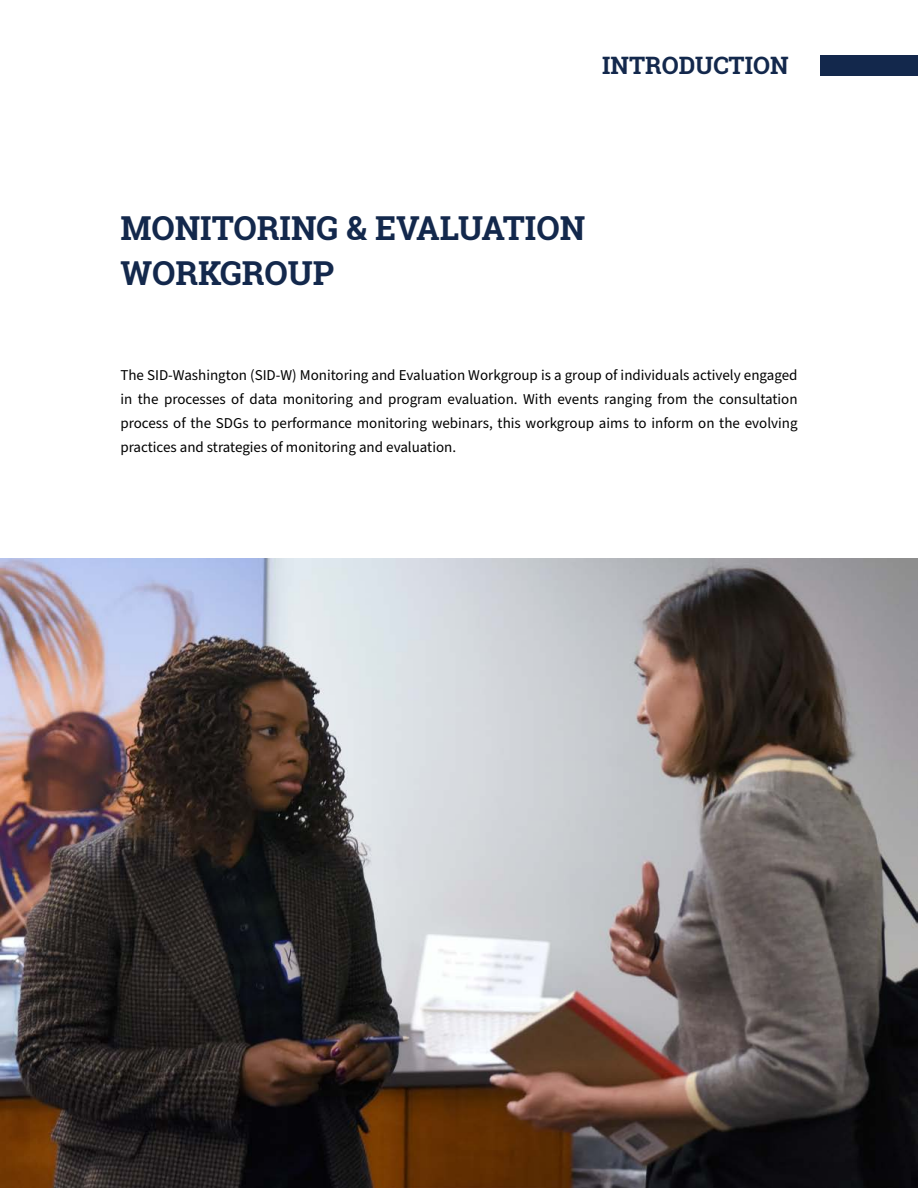
<style>
.page{position:relative;width:918px;height:1188px;background:#fff}
.page>*{position:absolute;margin:0;border:0;box-sizing:border-box;transform-origin:0 0}
.t1{font:700 33px/45px "Roboto Slab";color:#13284c}
.t2{font:700 24px "Roboto Slab";color:#13284c}
.t3{font:15px/24px "Source Sans Pro";color:#000;text-align:justify}
</style>
<div class="page">
<div style="left:820px;top:56px;width:98px;height:20px;background:#13284c"></div>
<img style="left:0;top:558px;width:918px;height:630px">
<h2 class="t2" style="left:602px;top:49px;width:188px">INTRODUCTION</h2>
<h1 class="t1" style="left:120px;top:205px;width:466px">MONITORING &amp; EVALUATION<br>WORKGROUP</h1>
<p class="t3" style="left:120px;top:364px;width:679px">The SID-Washington (SID-W) Monitoring and Evaluation Workgroup is a group of individuals actively engaged in the processes of data monitoring and program evaluation. With events ranging from the consultation process of the SDGs to performance monitoring webinars, this workgroup aims to inform on the evolving practices and strategies of monitoring and evaluation.</p>
</div>
